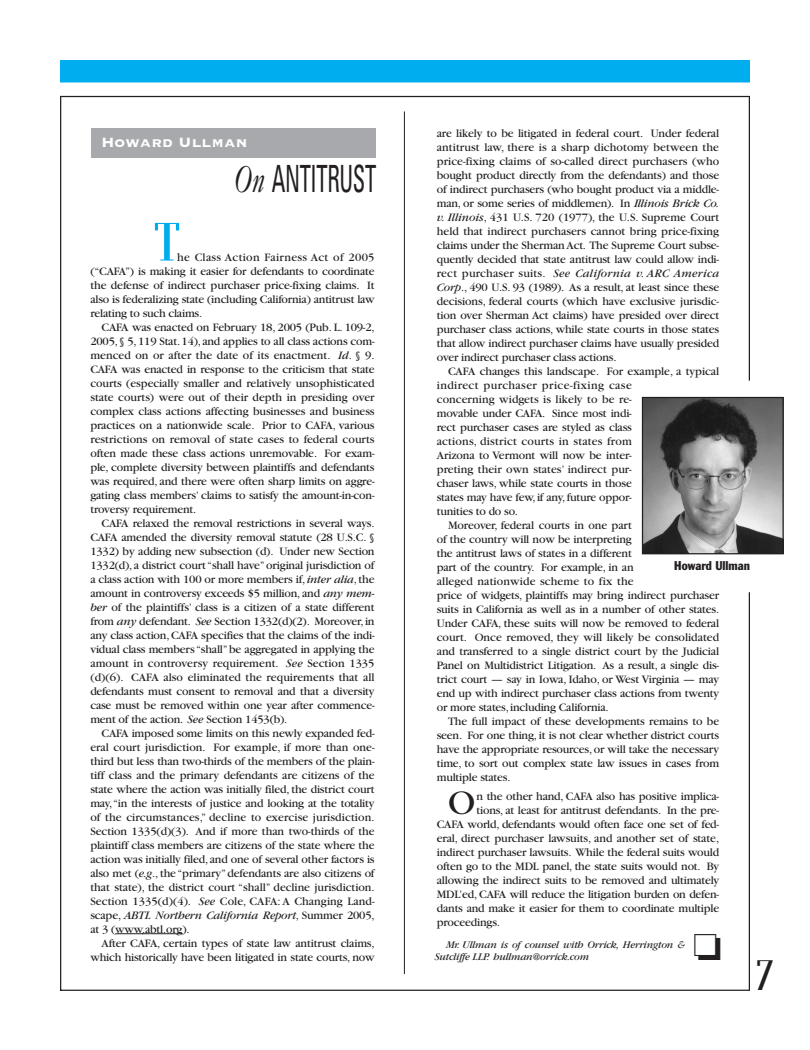
<style>
.page{position:relative;width:810px;height:1050px;background:#fff}
.page>*{position:absolute;margin:0;border:0;box-sizing:border-box;transform-origin:0 0}
.t1{font:500 53.75px "Eden";color:#00aeef}
.t2{font:500 42.5px "Eden";color:#231f20;scale:.95 1}
.t3{font:condensed 37.5px "Univers";letter-spacing:-.015em;color:#231f20;scale:.6 1}
.t4{font:36.12px "Garamond";color:#231f20}
.t5{font:17.5px "Copperplate Thirty Three BC";color:#fff}
.t6{font:condensed 12.5px "Franklin Gothic";color:#231f20}
.t7{font:11.88px/14px "Garamond";letter-spacing:-.015em;color:#231f20;text-align:justify}
.t8{font:11.88px "Garamond";letter-spacing:.015em;color:#231f20}
.t9{font:11.88px "Garamond";letter-spacing:.035em;color:#231f20}
.t10{font:11.88px "Garamond";letter-spacing:.005em;color:#231f20}
.t11{font:11.88px "Garamond";letter-spacing:.01em;color:#231f20}
.t12{font:italic 10.62px "Garamond";letter-spacing:-.015em;color:#231f20}
.s1{font-family:"Caslon Five Forty";font-style:italic;font-stretch:normal}
.s2{font-style:italic}
</style>
<div class="page">
<div style="left:60px;top:60px;width:690px;height:22px;background:#00aeef"></div>
<hr style="left:60px;top:96px;width:690px;height:1px;background:#231f20">
<div style="left:91px;top:128px;width:285px;height:30px;background:#a7a9ac"></div>
<hr style="left:60px;top:990px;width:690px;height:1px;background:#231f20">
<hr style="left:60px;top:97px;width:1px;height:894px;background:#231f20">
<img style="left:644px;top:399px;width:138px;height:153px">
<div style="left:642px;top:397px;width:142px;height:157px;border:1px solid #231f20"></div>
<hr style="left:749px;top:97px;width:1px;height:284px;background:#231f20">
<hr style="left:749px;top:592px;width:1px;height:398px;background:#231f20">
<svg style="left:115px;top:933px;width:68px;height:1px"></svg>
<hr style="left:404px;top:112px;width:1px;height:862px;background:#231f20">
<h3 class="t5" style="left:101px;top:131px;width:148px">Howard Ullman</h3>
<h3 class="t3" style="left:235px;top:165px;width:238px"><span class="s1">On</span> ANTITRUST</h3>
<h1 class="t1" style="left:153px;top:222px;width:30px">T</h1>
<p class="t7" style="left:90px;top:251px;width:286px;text-indent:87px">he Class Action Fairness Act of 2005 (“CAFA”) is making it easier for defendants to coordinate the defense of indirect purchaser price-fixing claims. It also is federalizing state (including California) antitrust law relating to such claims.</p>
<p class="t7" style="left:90px;top:321px;width:286px;text-indent:11px">CAFA was enacted on February 18, 2005 (Pub. L. 109-2, 2005,§ 5,119 Stat.14),and applies to all class actions com&shy;menced on or after the date of its enactment. <span class="s2">Id</span>. § 9.<br>CAFA was enacted in response to the criticism that state courts (especially smaller and relatively unsophisticated state courts) were out of their depth in presiding over complex class actions affecting businesses and business practices on a nationwide scale. Prior to CAFA, various restrictions on removal of state cases to federal courts often made these class actions unremovable. For exam&shy;ple, complete diversity between plaintiffs and defendants was required, and there were often sharp limits on aggre&shy;gating class members’ claims to satisfy the amount-in-con&shy;troversy requirement.</p>
<p class="t7" style="left:90px;top:517px;width:286px;text-indent:11px">CAFA relaxed the removal restrictions in several ways.<br>CAFA amended the diversity removal statute (28 U.S.C. § 1332) by adding new subsection (d). Under new Section 1332(d), a district court “shall have”original jurisdiction of a class action with 100 or more members if,<span class="s2">inter alia</span>,the amount in controversy exceeds $5 million, and <span class="s2">any mem&shy;ber</span> of the plaintiffs’ class is a citizen of a state different from <span class="s2">any</span> defendant. <span class="s2">See</span> Section 1332(d)(2). Moreover,in any class action, CAFA specifies that the claims of the indi&shy;vidual class members “shall”be aggregated in applying the amount in controversy requirement. <span class="s2">See</span> Section 1335 (d)(6). CAFA also eliminated the requirements that all defendants must consent to removal and that a diversity case must be removed within one year after commence&shy;ment of the action. <span class="s2">See</span> Section 1453(b).</p>
<p class="t7" style="left:90px;top:727px;width:286px;text-indent:11px">CAFA imposed some limits on this newly expanded fed&shy;eral court jurisdiction. For example, if more than one&shy;third but less than two-thirds of the members of the plain&shy;tiff class and the primary defendants are citizens of the state where the action was initially filed, the district court may,“in the interests of justice and looking at the totality of the circumstances,” decline to exercise jurisdiction.<br>Section 1335(d)(3). And if more than two-thirds of the plaintiff class members are citizens of the state where the action was initially filed,and one of several other factors is also met (<span class="s2">e.g</span>., the “primary”defendants are also citizens of that state), the district court “shall” decline jurisdiction.<br>Section 1335(d)(4). <span class="s2">See</span> Cole, CAFA: A Changing Land&shy;scape, <span class="s2">ABTL Northern California Report</span>, Summer 2005, at 3 (www.abtl.org).</p>
<p class="t7" style="left:90px;top:937px;width:286px;text-align:right">After CAFA, certain types of state law antitrust claims, which historically have been litigated in state courts, now</p>
<p class="t7" style="left:437px;top:127px;width:284px">are likely to be litigated in federal court. Under federal antitrust law, there is a sharp dichotomy between the price-fixing claims of so-called direct purchasers (who bought product directly from the defendants) and those of indirect purchasers (who bought product via a middle&shy;man, or some series of middlemen). In <span class="s2">Illinois Brick Co. v. Illinois</span>, 431 U.S. 720 (1977), the U.S. Supreme Court held that indirect purchasers cannot bring price-fixing claims under the Sherman Act. The Supreme Court subse&shy;quently decided that state antitrust law could allow indi&shy;rect purchaser suits. <span class="s2">See California v. ARC America Corp</span>., 490 U.S. 93 (1989). As a result, at least since these decisions, federal courts (which have exclusive jurisdic&shy;tion over Sherman Act claims) have presided over direct purchaser class actions, while state courts in those states that allow indirect purchaser claims have usually presided over indirect purchaser class actions.</p>
<p class="t7" style="left:448px;top:365px;width:273px">CAFA changes this landscape. For example, a typical</p>
<p class="t9" style="left:437px;top:381px;width:197px">indirect purchaser price-fixing case</p>
<p class="t10" style="left:437px;top:395px;width:197px">concerning widgets is likely to be re-</p>
<p class="t7" style="left:437px;top:407px;width:197px">movable under CAFA. Since most indi-</p>
<p class="t7" style="left:437px;top:421px;width:197px">rect purchaser cases are styled as class</p>
<p class="t8" style="left:437px;top:437px;width:197px">actions, district courts in states from</p>
<p class="t7" style="left:437px;top:449px;width:197px">Arizona to Vermont will now be inter-</p>
<p class="t7" style="left:437px;top:463px;width:197px">preting their own states’ indirect pur-</p>
<p class="t7" style="left:437px;top:477px;width:197px">chaser laws, while state courts in those</p>
<p class="t7" style="left:437px;top:491px;width:197px">states may have few,if any,future oppor-</p>
<p class="t7" style="left:437px;top:505px;width:83px">tunities to do so.</p>
<p class="t7" style="left:448px;top:519px;width:185px">Moreover, federal courts in one part</p>
<p class="t7" style="left:437px;top:533px;width:197px">of the country will now be interpreting</p>
<p class="t7" style="left:437px;top:547px;width:197px">the antitrust laws of states in a different</p>
<p class="t7" style="left:437px;top:561px;width:198px">part of the country. For example, in an</p>
<p class="t11" style="left:437px;top:577px;width:198px">alleged nationwide scheme to fix the</p>
<p class="t7" style="left:437px;top:589px;width:284px">price of widgets, plaintiffs may bring indirect purchaser</p>
<p class="t7" style="left:437px;top:603px;width:284px">suits in California as well as in a number of other states.</p>
<p class="t7" style="left:437px;top:617px;width:284px">Under CAFA, these suits will now be removed to federal</p>
<p class="t7" style="left:437px;top:631px;width:284px">court. Once removed, they will likely be consolidated</p>
<p class="t7" style="left:437px;top:645px;width:284px">and transferred to a single district court by the Judicial</p>
<p class="t7" style="left:437px;top:659px;width:284px">Panel on Multidistrict Litigation. As a result, a single dis-</p>
<p class="t7" style="left:437px;top:673px;width:284px">trict court — say in Iowa, Idaho, or West Virginia — may</p>
<p class="t7" style="left:437px;top:687px;width:284px">end up with indirect purchaser class actions from twenty</p>
<p class="t7" style="left:437px;top:701px;width:173px">or more states,including California.</p>
<p class="t7" style="left:448px;top:715px;width:273px">The full impact of these developments remains to be</p>
<p class="t7" style="left:437px;top:729px;width:284px">seen. For one thing, it is not clear whether district courts</p>
<p class="t7" style="left:437px;top:743px;width:284px">have the appropriate resources, or will take the necessary</p>
<p class="t7" style="left:437px;top:757px;width:284px">time, to sort out complex state law issues in cases from</p>
<p class="t7" style="left:437px;top:771px;width:75px">multiple states.</p>
<h3 class="t4" style="left:448px;top:790px;width:29px">O</h3>
<p class="t7" style="left:476px;top:790px;width:244px">n the other hand, CAFA also has positive implica-</p>
<p class="t6" style="left:674px;top:561px;width:77px">Howard Ullman</p>
<p class="t7" style="left:476px;top:804px;width:244px">tions, at least for antitrust defendants. In the pre-</p>
<p class="t7" style="left:437px;top:818px;width:284px">CAFA world, defendants would often face one set of fed-</p>
<p class="t7" style="left:437px;top:832px;width:284px">eral, direct purchaser lawsuits, and another set of state,</p>
<p class="t7" style="left:437px;top:846px;width:284px">indirect purchaser lawsuits. While the federal suits would</p>
<p class="t7" style="left:437px;top:860px;width:284px">often go to the MDL panel, the state suits would not. By</p>
<p class="t7" style="left:437px;top:874px;width:284px">allowing the indirect suits to be removed and ultimately</p>
<p class="t7" style="left:437px;top:888px;width:284px">MDL’ed, CAFA will reduce the litigation burden on defen-</p>
<p class="t7" style="left:437px;top:902px;width:284px">dants and make it easier for them to coordinate multiple</p>
<p class="t7" style="left:437px;top:916px;width:65px">proceedings.</p>
<p class="t12" style="left:446px;top:941px;width:240px">Mr. Ullman is of counsel with Orrick, Herrington &amp;</p>
<p class="t12" style="left:435px;top:953px;width:156px">Sutcliffe LLP. hullman@orrick.com</p>
<h2 class="t2" style="left:756px;top:959px;width:20px">7</h2>
</div>
